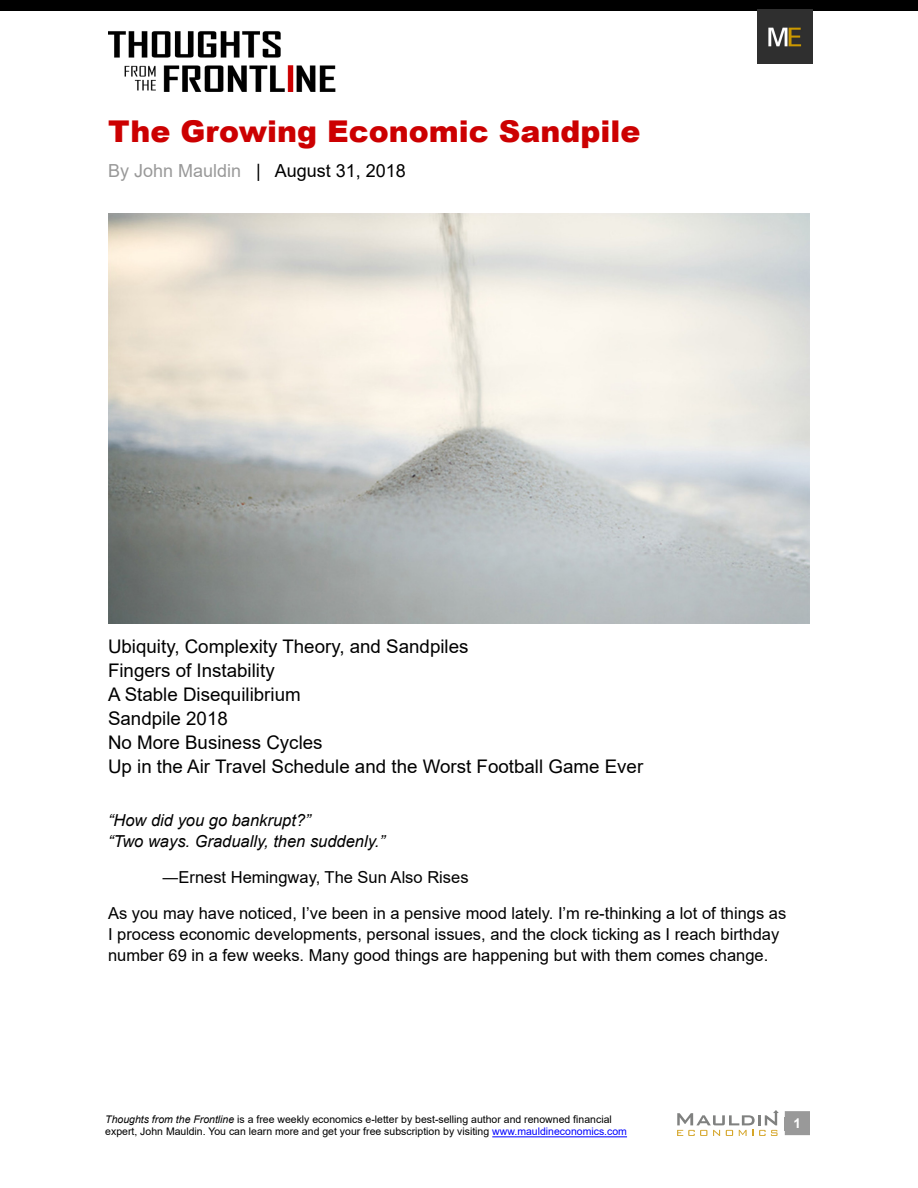
<style>
.page{position:relative;width:918px;height:1188px;background:#fff}
.page>*{position:absolute;margin:0;border:0;box-sizing:border-box;transform-origin:0 0}
.FirstHeading{font:900 30px "Arial";color:#cc0001}
.TOC-Subhead{font:18.75px "Arial";color:#000}
.Date-Issue{font:18px "Arial";color:#000}
.Body-Text{font:16.5px/21px "Arial";color:#000}
.Body-Text-2{font:italic 16.5px/21px "Arial";color:#000}
.Body-Text-Indent{font:16.5px "Arial";color:#000}
.Pagination{font:700 13.5px "Arial";color:#fff}
.t1{font:10.5px/12.6px "Arial";color:#000}
.s1{color:#999}
.s2{font-style:italic}
.s3{color:#00f}
</style>
<div class="page">
<div style="left:785px;top:1111px;width:25px;height:24px;background:#999"></div>
<hr style="left:492px;top:1136px;width:135px;height:1px;background:#00f">
<img style="left:108px;top:31px;width:228px;height:61px">
<div style="left:0;top:0;width:918px;height:11px;background:#000"></div>
<img style="left:758px;top:9px;width:55px;height:55px">
<svg style="left:677px;top:1110px;width:102px;height:26px"></svg>
<img style="left:108px;top:213px;width:702px;height:410px">
<p class="FirstHeading" style="left:108px;top:110px;width:534px">The Growing Economic Sandpile</p>
<p class="Date-Issue" style="left:108px;top:158px;width:299px"><span class="s1">By John Mauldin</span> | August 31, 2018</p>
<p class="TOC-Subhead" style="left:108px;top:634px;width:362px">Ubiquity, Complexity Theory, and Sandpiles</p>
<p class="TOC-Subhead" style="left:108px;top:658px;width:168px">Fingers of Instability</p>
<p class="TOC-Subhead" style="left:108px;top:682px;width:194px">A Stable Disequilibrium</p>
<p class="TOC-Subhead" style="left:108px;top:706px;width:121px">Sandpile 2018</p>
<p class="TOC-Subhead" style="left:108px;top:730px;width:216px">No More Business Cycles</p>
<p class="TOC-Subhead" style="left:108px;top:754px;width:537px">Up in the Air Travel Schedule and the Worst Football Game Ever</p>
<p class="Body-Text-2" style="left:108px;top:810px;width:278px">“How did you go bankrupt?”<br>“Two ways. Gradually, then suddenly.”</p>
<p class="Body-Text-Indent" style="left:162px;top:866px;width:308px">―Ernest Hemingway, The Sun Also Rises</p>
<p class="Body-Text" style="left:108px;top:903px;width:680px">As you may have noticed, I’ve been in a pensive mood lately. I’m re-thinking a lot of things as<br>I process economic developments, personal issues, and the clock ticking as I reach birthday number 69 in a few weeks. Many good things are happening but with them comes change.</p>
<p class="t1" style="left:105px;top:1113px;width:523px"><span class="s2">Thoughts from the Frontline</span> is a free weekly economics e-letter by best-selling author and renowned financial expert, John Mauldin. You can learn more and get your free subscription by visiting <span class="s3">www.mauldineconomics.com</span></p>
<p class="Pagination" style="left:794px;top:1113px;width:9px">1</p>
</div>
